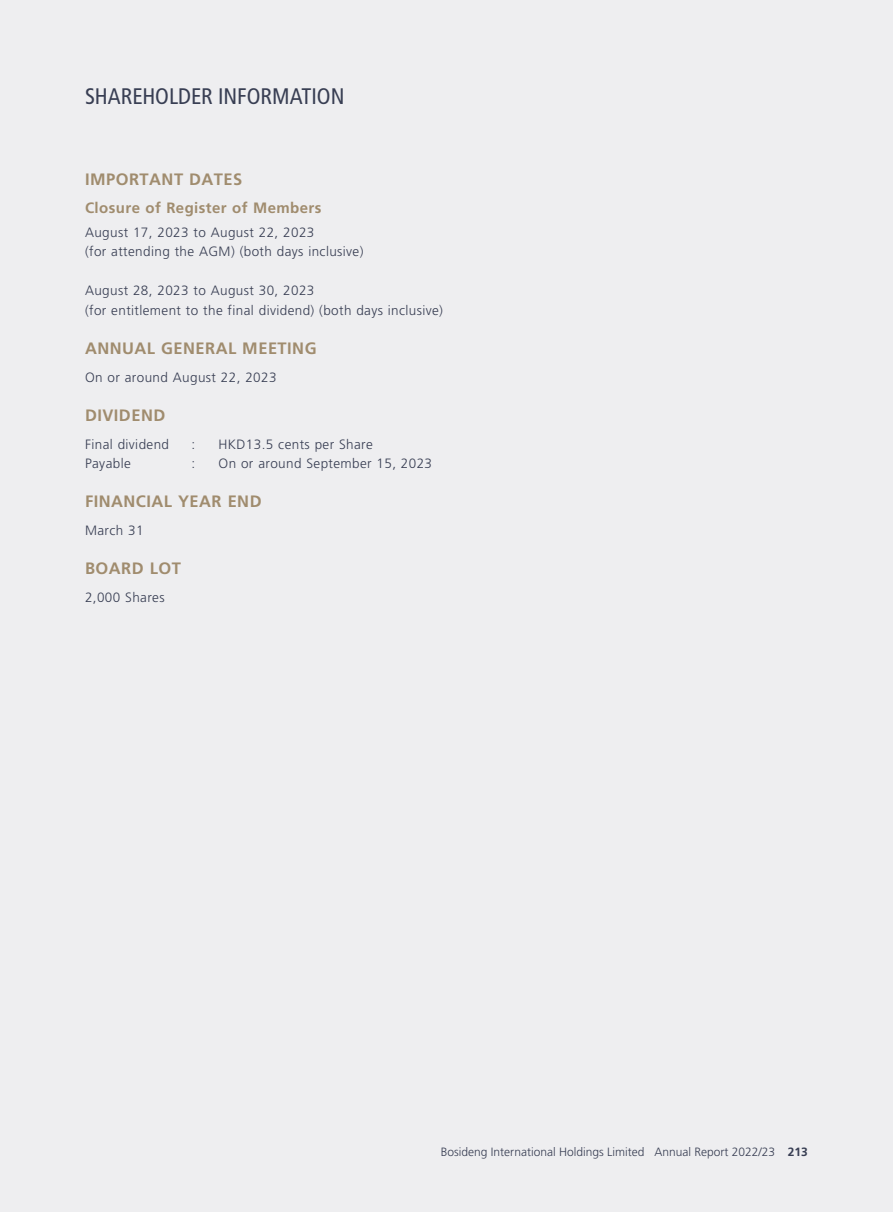
<style>
.page{position:relative;width:893px;height:1212px;background:#eeeef0}
.page>*{position:absolute;margin:0;border:0;box-sizing:border-box;transform-origin:0 0}
.t1{font:condensed 22.5px "Frutiger LT Std";letter-spacing:-.005em;color:#383e53}
.t2{font:700 16.5px "Frutiger LT Std";letter-spacing:.03em;color:#a08c6e}
.t3{font:700 15px "Frutiger LT Std";letter-spacing:.03em;color:#a08c6e}
.t4{font:300 13.5px/19.5px "Frutiger LT Std";letter-spacing:.03em;color:#383e53}
.t5{font:300 12px "Frutiger LT Std";color:#383e53}
.s1{font-weight:700}
</style>
<div class="page">
<h1 class="t1" style="left:85px;top:83px;width:261px">SHAREHOLDER INFORMATION</h1>
<p class="t2" style="left:85px;top:169px;width:159px">IMPORTANT DATES</p>
<p class="t3" style="left:85px;top:199px;width:238px">Closure of Register of Members</p>
<p class="t4" style="left:85px;top:222px;width:280px">August 17, 2023 to August 22, 2023<br>(for attending the AGM) (both days inclusive)</p>
<p class="t4" style="left:85px;top:281px;width:359px">August 28, 2023 to August 30, 2023<br>(for entitlement to the final dividend) (both days inclusive)</p>
<p class="t2" style="left:85px;top:338px;width:233px">ANNUAL GENERAL MEETING</p>
<p class="t4" style="left:85px;top:367px;width:193px">On or around August 22, 2023</p>
<p class="t2" style="left:85px;top:405px;width:82px">DIVIDEND</p>
<p class="t4" style="left:85px;top:434px;width:86px">Final dividend</p>
<p class="t4" style="left:192px;top:434px;width:5px">:</p>
<p class="t4" style="left:219px;top:434px;width:156px">HKD13.5 cents per Share</p>
<p class="t4" style="left:85px;top:454px;width:47px">Payable</p>
<p class="t4" style="left:192px;top:454px;width:5px">:</p>
<p class="t4" style="left:219px;top:454px;width:215px">On or around September 15, 2023</p>
<p class="t2" style="left:85px;top:492px;width:178px">FINANCIAL YEAR END</p>
<p class="t4" style="left:85px;top:521px;width:60px">March 31</p>
<p class="t2" style="left:85px;top:559px;width:97px">BOARD LOT</p>
<p class="t4" style="left:85px;top:588px;width:81px">2,000 Shares</p>
<p class="t5" style="left:441px;top:1145px;width:369px">Bosideng International Holdings Limited Annual Report 2022/23 <span class="s1">213</span></p>
</div>
